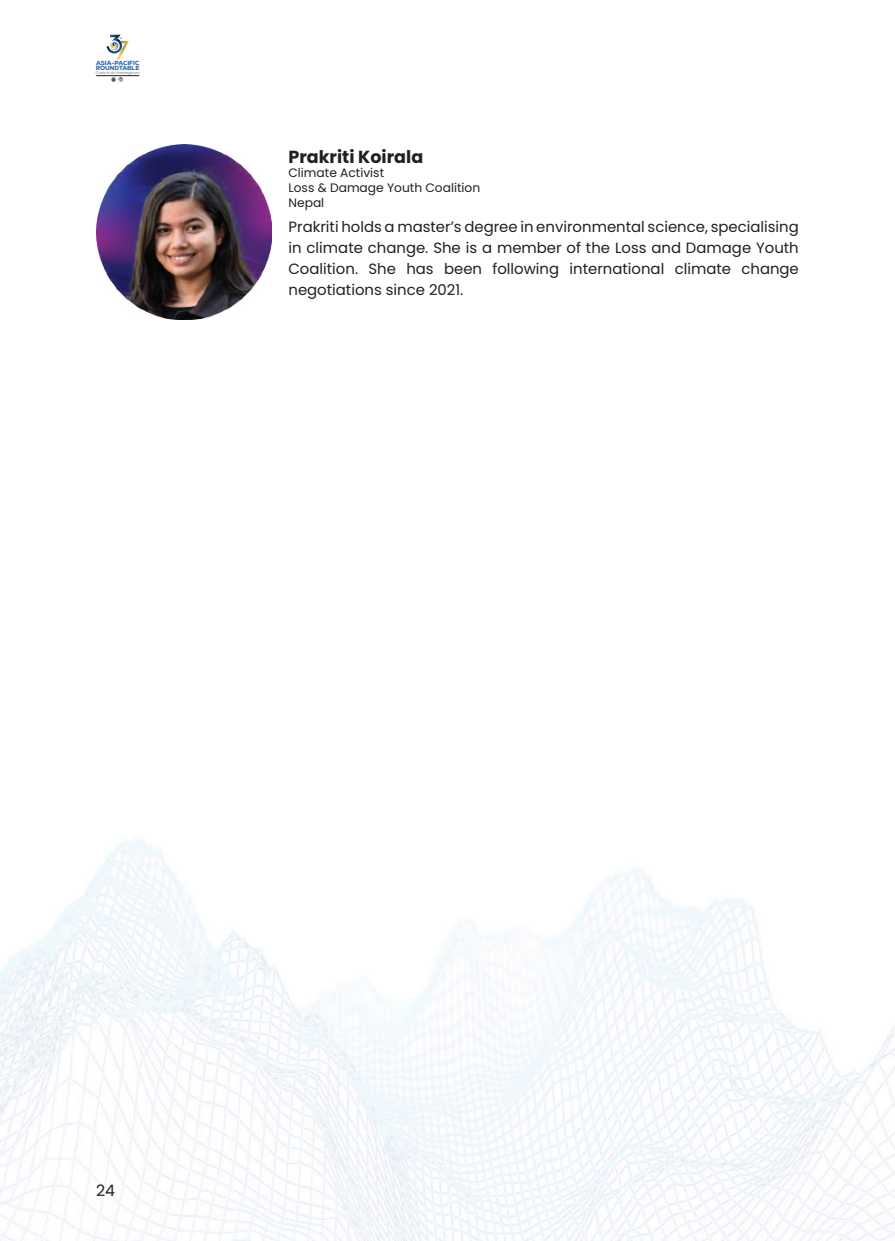
<style>
.page{position:relative;width:895px;height:1241px;background:#fff}
.page>*{position:absolute;margin:0;border:0;box-sizing:border-box;transform-origin:0 0}
.t1{font:700 17.5px "Poppins";color:#231f20}
.t2{font:15.75px "Poppins";color:#231f20}
.t3{font:14.88px/21px "Poppins";color:#231f20;text-align:justify}
.t4{font:12.25px/14.7px "Poppins";color:#231f20}
.t5{font:6.12px/5.2px "Nexa Trial Heavy";color:#2160ac}
.t6{font:3.68px "Poppins";color:#7c7e81}
.t7{font:700 2.1px "League Spartan";color:#7c7e81}
</style>
<div class="page">
<img style="left:0;top:34px;width:894px;height:1206px">
<svg style="left:107px;top:35px;width:22px;height:24px"></svg>
<svg style="left:111px;top:77px;width:12px;height:5px"></svg>
<hr style="left:96px;top:75px;width:43px;height:1px;background:#231f20">
<img style="left:96px;top:144px;width:175px;height:175px">
<p class="t7" style="left:119px;top:36px;width:4px">TH</p>
<p class="t5" style="left:96px;top:60px;width:45px">ASIA-PACIFIC<br>ROUNDTABLE</p>
<p class="t6" style="left:96px;top:70px;width:45px">Crisis in an Interregnum</p>
<p class="t1" style="left:288px;top:146px;width:136px">Prakriti Koirala</p>
<p class="t4" style="left:288px;top:166px;width:193px">Climate Activist<br>Loss &amp; Damage Youth Coalition<br>Nepal</p>
<p class="t3" style="left:288px;top:216px;width:512px">Prakriti holds a master’s degree in environmental science, specialising in climate change. She is a member of the Loss and Damage Youth Coalition. She has been following international climate change negotiations since 2021.</p>
<p class="t2" style="left:96px;top:1180px;width:20px">24</p>
</div>
